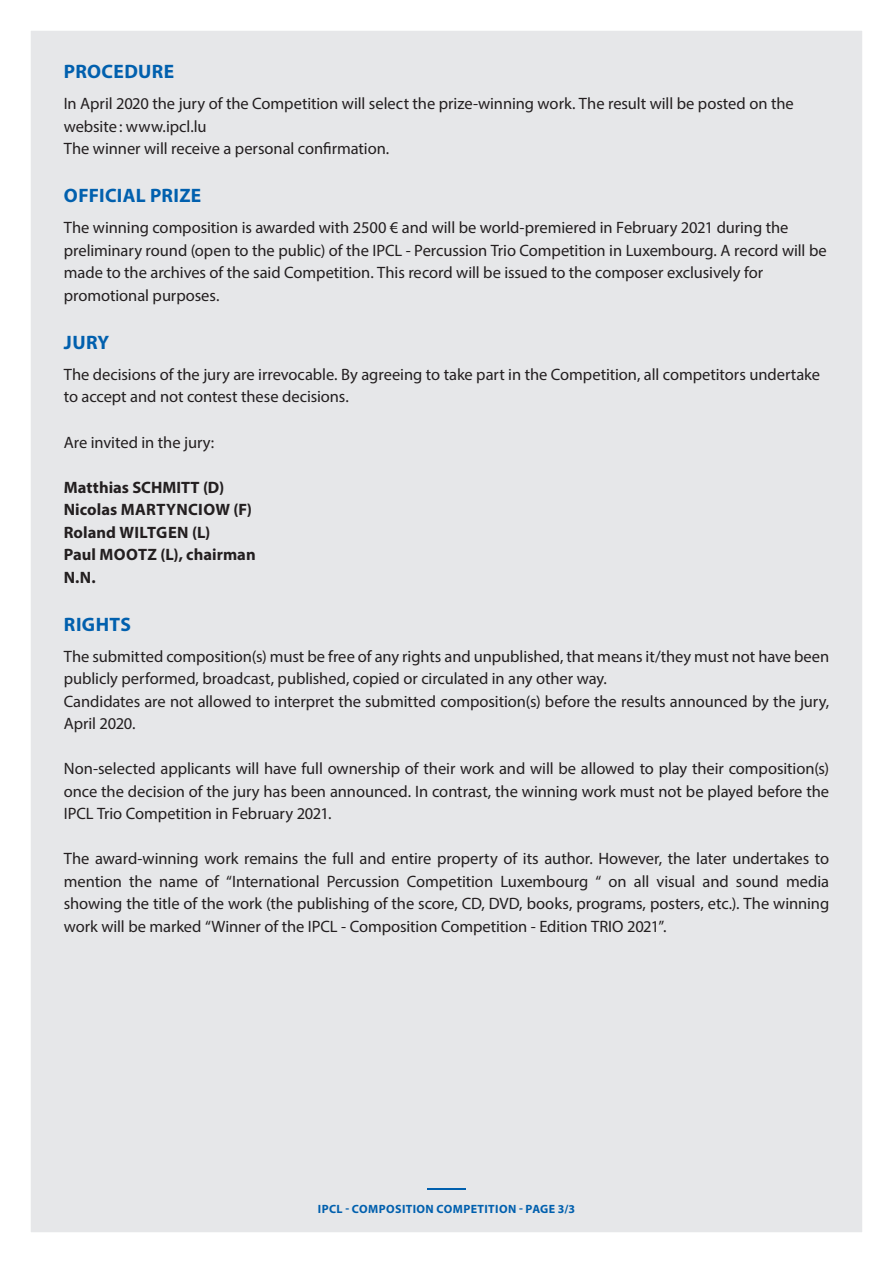
<style>
.page{position:relative;width:893px;height:1263px;background:#fff}
.page>*{position:absolute;margin:0;border:0;box-sizing:border-box;transform-origin:0 0}
.t1{font:700 19.5px "Myriad Pro";letter-spacing:.02em;color:#0160ae}
.t2{font:16.5px/22.5px "Myriad Pro";letter-spacing:-.005em;color:#231f20}
.t3{font:700 16.5px/22.5px "Myriad Pro";letter-spacing:.005em;color:#231f20}
.t4{font:700 12px "Myriad Pro";letter-spacing:.03em;color:#0160ae}
</style>
<div class="page">
<div style="left:16px;top:16px;width:861px;height:1231px;background:#e6e7e9"></div>
<div style="left:1px;top:1px;width:891px;height:1261px;border:30px solid #fff"></div>
<hr style="left:427px;top:1188px;width:39px;height:1px;background:#0160ae">
<p class="t1" style="left:64px;top:59px;width:112px">PROCEDURE</p>
<p class="t2" style="left:64px;top:92px;width:731px">In April 2020 the jury of the Competition will select the prize-winning work. The result will be posted on the website: www.ipcl.lu<br>The winner will receive a personal confirmation.</p>
<p class="t1" style="left:64px;top:183px;width:139px">OFFICIAL PRIZE</p>
<p class="t2" style="left:64px;top:216px;width:764px">The winning composition is awarded with 2500 € and will be world-premiered in February 2021 during the preliminary round (open to the public) of the IPCL - Percussion Trio Competition in Luxembourg. A record will be made to the archives of the said Competition. This record will be issued to the composer exclusively for promotional purposes.</p>
<p class="t1" style="left:64px;top:330px;width:47px">JURY</p>
<p class="t2" style="left:64px;top:363px;width:758px">The decisions of the jury are irrevocable. By agreeing to take part in the Competition, all competitors undertake to accept and not contest these decisions.</p>
<p class="t2" style="left:64px;top:430px;width:152px">Are invited in the jury:</p>
<p class="t3" style="left:64px;top:475px;width:193px">Matthias SCHMITT (D)<br>Nicolas MARTYNCIOW (F)<br>Roland WILTGEN (L)<br>Paul MOOTZ (L), chairman<br>N.N.</p>
<p class="t1" style="left:64px;top:611px;width:68px">RIGHTS</p>
<p class="t2" style="left:64px;top:644px;width:767px">The submitted composition(s) must be free of any rights and unpublished, that means it/they must not have been publicly performed, broadcast, published, copied or circulated in any other way.<br>Candidates are not allowed to interpret the submitted composition(s) before the results announced by the jury, April 2020.</p>
<p class="t2" style="left:64px;top:757px;width:767px;text-align:justify">Non-selected applicants will have full ownership of their work and will be allowed to play their composition(s) once the decision of the jury has been announced. In contrast, the winning work must not be played before the IPCL Trio Competition in February 2021.</p>
<p class="t2" style="left:64px;top:847px;width:767px;text-align:justify">The award-winning work remains the full and entire property of its author. However, the later undertakes to mention the name of “International Percussion Competition Luxembourg “ on all visual and sound media showing the title of the work (the publishing of the score, CD, DVD, books, programs, posters, etc.). The winning work will be marked “Winner of the IPCL - Composition Competition - Edition TRIO 2021”.</p>
<p class="t4" style="left:318px;top:1201px;width:259px">IPCL - COMPOSITION COMPETITION - PAGE 3/3</p>
</div>
